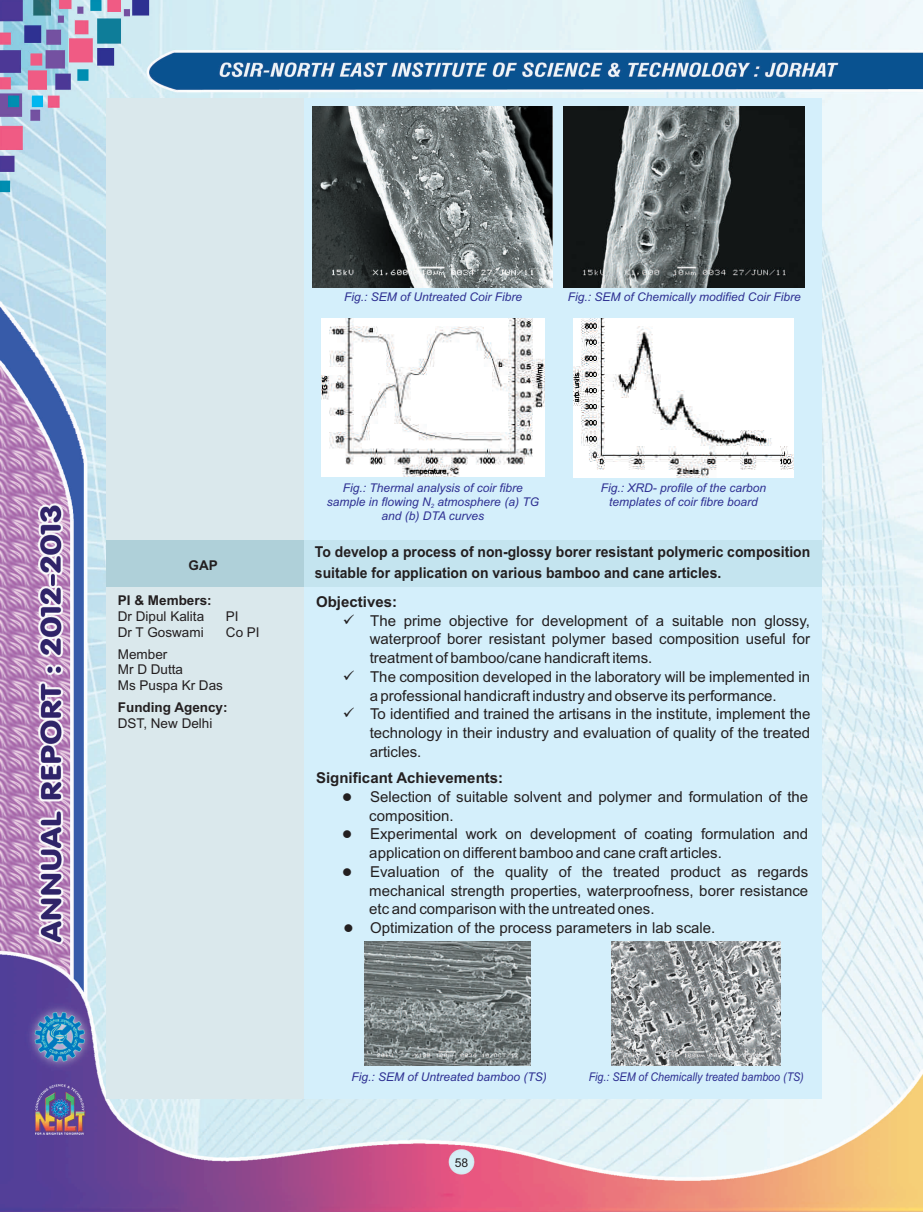
<style>
.page{position:relative;width:923px;height:1212px;background:#fff}
.page>*{position:absolute;margin:0;border:0;box-sizing:border-box;transform-origin:0 0}
.t1{font:15px/18.8px "Arial";color:#231f20}
.t2{font:700 15px/20.7px "Arial";color:#231f20;scale:.93 1}
.t3{font:700 15px "Arial";color:#231f20}
.t4{font:13.5px/15.5px "Arial";color:#231f20}
.t5{font:700 13.5px "Arial";color:#231f20}
.t6{font:13.5px "Wingdings";color:#231f20}
.t7{font:12.15px "Arial";color:#231f20}
.t8{font:italic 12px/13.4px "Arial";color:#2e3092;text-align:center}
.t9{font:italic 12px "Arial";color:#2e3092;scale:.89 1}
.t10{font:italic 6px "Arial";color:#2e3092}
</style>
<div class="page">
<img style="left:0;top:0;width:923px;height:1212px">
<div style="left:107px;top:98px;width:197px;height:1000px;background:#dae8ec"></div>
<div style="left:304px;top:98px;width:518px;height:1000px;background:#d4effb"></div>
<div style="left:304px;top:541px;width:517px;height:46px;background:#c4e4ef"></div>
<div style="left:106px;top:541px;width:198px;height:46px;background:#afd0d9"></div>
<img style="left:321px;top:318px;width:223px;height:158px">
<img style="left:573px;top:318px;width:221px;height:160px">
<img style="left:611px;top:942px;width:169px;height:123px">
<img style="left:312px;top:107px;width:241px;height:180px">
<img style="left:564px;top:107px;width:240px;height:180px">
<img style="left:365px;top:942px;width:165px;height:124px">
<p class="t8" style="left:344px;top:292px;width:180px">Fig.: SEM of Untreated Coir Fibre</p>
<p class="t8" style="left:568px;top:292px;width:234px">Fig.: SEM of Chemically modified Coir Fibre</p>
<p class="t5" style="left:189px;top:560px;width:31px">GAP</p>
<p class="t5" style="left:118px;top:596px;width:95px">PI &amp; Members:</p>
<p class="t4" style="left:118px;top:610px;width:88px">Dr Dipul Kalita</p>
<p class="t4" style="left:226px;top:610px;width:14px">PI</p>
<p class="t4" style="left:118px;top:625px;width:87px">Dr T Goswami</p>
<p class="t4" style="left:226px;top:625px;width:35px">Co PI</p>
<p class="t4" style="left:118px;top:648px;width:107px">Member<br>Mr D Dutta<br>Ms Puspa Kr Das</p>
<p class="t5" style="left:118px;top:702px;width:111px">Funding Agency:</p>
<p class="t4" style="left:118px;top:717px;width:96px">DST, New Delhi</p>
<p class="t8" style="left:601px;top:482px;width:167px">Fig.: XRD- profile of the carbon templates of coir fibre board</p>
<p class="t2" style="left:315px;top:543px;width:534px">To develop a process of non-glossy borer resistant polymeric composition suitable for application on various bamboo and cane articles.</p>
<p class="t8" style="left:327px;top:482px;width:214px">Fig.: Thermal analysis of coir fibre sample in flowing N atmosphere (a) TG</p>
<p class="t10" style="left:431px;top:504px;width:5px">2</p>
<p class="t8" style="left:381px;top:510px;width:104px">and (b) DTA curves</p>
<p class="t3" style="left:316px;top:596px;width:82px">Objectives:</p>
<p class="t1" style="left:370px;top:612px;width:442px">The prime objective for development of a suitable non glossy, waterproof borer resistant polymer based composition useful for treatment of bamboo/cane handicraft items.<br>The composition developed in the laboratory will be implemented in a professional handicraft industry and observe its performance.<br>To identified and trained the artisans in the institute, implement the technology in their industry and evaluation of quality of the treated articles.</p>
<p class="t3" style="left:316px;top:772px;width:188px">Significant Achievements:</p>
<p class="t6" style="left:342px;top:791px;width:62px">●</p>
<p class="t1" style="left:370px;top:788px;width:439px">Selection of suitable solvent and polymer and formulation of the</p>
<p class="t6" style="left:342px;top:829px;width:62px">●</p>
<p class="t1" style="left:369px;top:807px;width:440px">composition.<br>Experimental work on development of coating formulation and</p>
<p class="t6" style="left:342px;top:866px;width:62px">●</p>
<p class="t6" style="left:343px;top:923px;width:62px">●</p>
<p class="t1" style="left:369px;top:845px;width:440px">application on different bamboo and cane craft articles.<br>Evaluation of the quality of the treated product as regards mechanical strength properties, waterproofness, borer resistance</p>
<p class="t1" style="left:369px;top:901px;width:347px">etc and comparison with the untreated ones.<br>Optimization of the process parameters in lab scale.</p>
<p class="t8" style="left:351px;top:1071px;width:197px">Fig.: SEM of Untreated bamboo (TS)</p>
<p class="t9" style="left:589px;top:1072px;width:243px">Fig.: SEM of Chemically treated bamboo (TS)</p>
<p class="t7" style="left:455px;top:1158px;width:15px">58</p>
</div>
